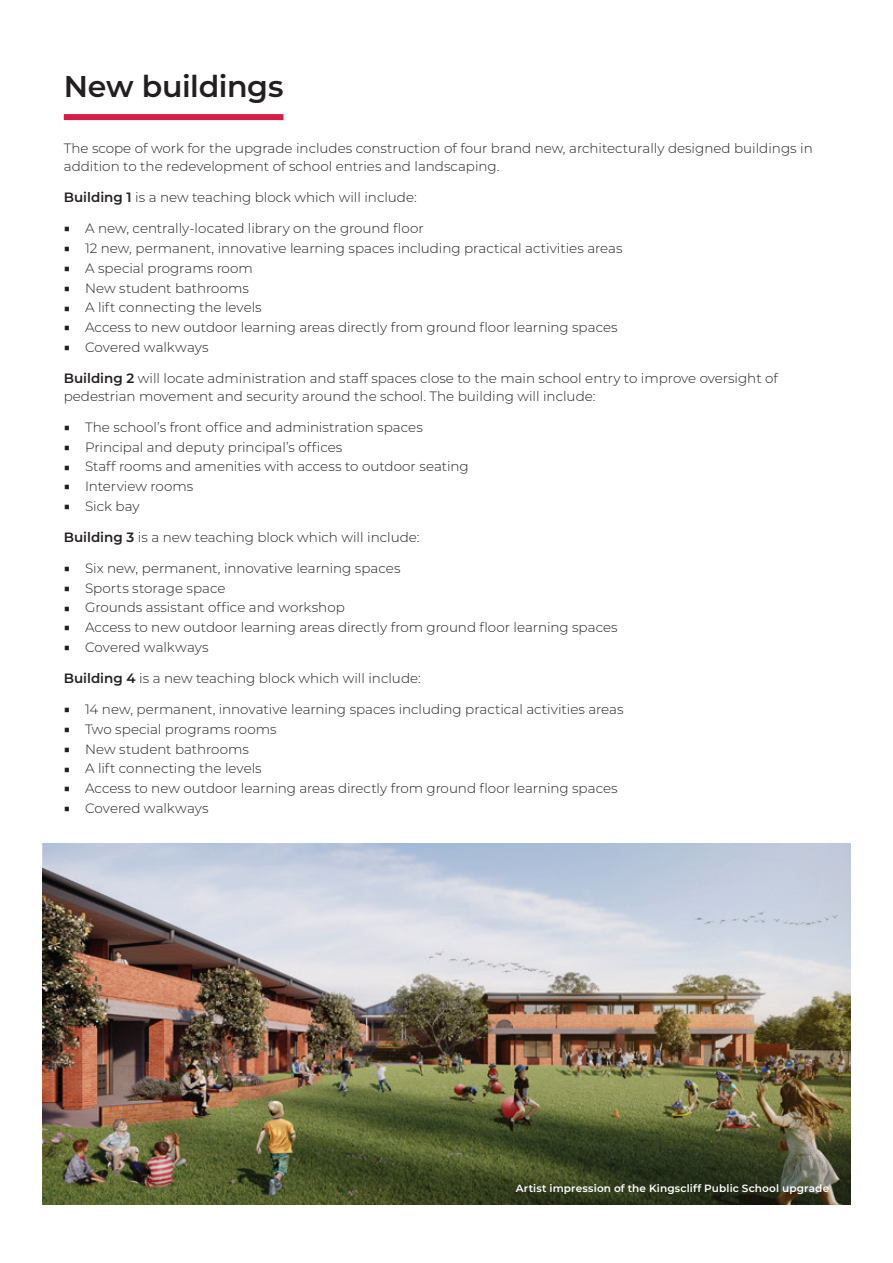
<style>
.page{position:relative;width:893px;height:1263px;background:#fff}
.page>*{position:absolute;margin:0;border:0;box-sizing:border-box;transform-origin:0 0}
.t1{font:600 30px "Montserrat";letter-spacing:-.015em;color:#231f20}
.t2{font:300 13.5px/18px "Montserrat";color:#231f20}
.t3{font:600 10.5px "Montserrat";letter-spacing:.015em;color:#fff}
.s1{font-weight:600}
.s2{font-size:11.55px}
</style>
<div class="page">
<div style="left:64px;top:114px;width:219px;height:6px;background:#d61d46"></div>
<img style="left:43px;top:843px;width:807px;height:361px">
<h1 class="t1" style="left:64px;top:65px;width:221px">New buildings</h1>
<p class="t2" style="left:64px;top:139px;width:750px">The scope of work for the upgrade includes construction of four brand new, architecturally designed buildings in addition to the redevelopment of school entries and landscaping.</p>
<p class="t2" style="left:64px;top:188px;width:355px"><span class="s1">Building 1</span> is a new teaching block which will include:</p>
<p class="t2" style="left:64px;top:219px;width:361px"><span class="s2">■</span> A new, centrally-located library on the ground floor</p>
<p class="t2" style="left:64px;top:239px;width:560px"><span class="s2">■</span> 12 new, permanent, innovative learning spaces including practical activities areas</p>
<p class="t2" style="left:64px;top:258px;width:191px"><span class="s2">■</span> A special programs room</p>
<p class="t2" style="left:64px;top:278px;width:187px"><span class="s2">■</span> New student bathrooms</p>
<p class="t2" style="left:64px;top:298px;width:199px"><span class="s2">■</span> A lift connecting the levels</p>
<p class="t2" style="left:64px;top:318px;width:555px"><span class="s2">■</span> Access to new outdoor learning areas directly from ground floor learning spaces</p>
<p class="t2" style="left:64px;top:338px;width:146px"><span class="s2">■</span> Covered walkways</p>
<p class="t2" style="left:64px;top:369px;width:716px"><span class="s1">Building 2</span> will locate administration and staff spaces close to the main school entry to improve oversight of pedestrian movement and security around the school. The building will include:</p>
<p class="t2" style="left:64px;top:417px;width:361px"><span class="s2">■</span> The school’s front office and administration spaces</p>
<p class="t2" style="left:64px;top:437px;width:280px"><span class="s2">■</span> Principal and deputy principal’s offices</p>
<p class="t2" style="left:64px;top:457px;width:406px"><span class="s2">■</span> Staff rooms and amenities with access to outdoor seating</p>
<p class="t2" style="left:64px;top:477px;width:131px"><span class="s2">■</span> Interview rooms</p>
<p class="t2" style="left:64px;top:497px;width:77px"><span class="s2">■</span> Sick bay</p>
<p class="t2" style="left:64px;top:528px;width:357px"><span class="s1">Building 3</span> is a new teaching block which will include:</p>
<p class="t2" style="left:64px;top:558px;width:338px"><span class="s2">■</span> Six new, permanent, innovative learning spaces</p>
<p class="t2" style="left:64px;top:578px;width:163px"><span class="s2">■</span> Sports storage space</p>
<p class="t2" style="left:64px;top:598px;width:283px"><span class="s2">■</span> Grounds assistant office and workshop</p>
<p class="t2" style="left:64px;top:618px;width:555px"><span class="s2">■</span> Access to new outdoor learning areas directly from ground floor learning spaces</p>
<p class="t2" style="left:64px;top:638px;width:146px"><span class="s2">■</span> Covered walkways</p>
<p class="t2" style="left:64px;top:669px;width:359px"><span class="s1">Building 4</span> is a new teaching block which will include:</p>
<p class="t2" style="left:64px;top:699px;width:561px"><span class="s2">■</span> 14 new, permanent, innovative learning spaces including practical activities areas</p>
<p class="t2" style="left:64px;top:719px;width:214px"><span class="s2">■</span> Two special programs rooms</p>
<p class="t2" style="left:64px;top:739px;width:187px"><span class="s2">■</span> New student bathrooms</p>
<p class="t2" style="left:64px;top:759px;width:199px"><span class="s2">■</span> A lift connecting the levels</p>
<p class="t2" style="left:64px;top:779px;width:555px"><span class="s2">■</span> Access to new outdoor learning areas directly from ground floor learning spaces</p>
<p class="t2" style="left:64px;top:799px;width:146px"><span class="s2">■</span> Covered walkways</p>
<p class="t3" style="left:516px;top:1181px;width:315px">Artist impression of the Kingscliff Public School upgrade</p>
</div>
